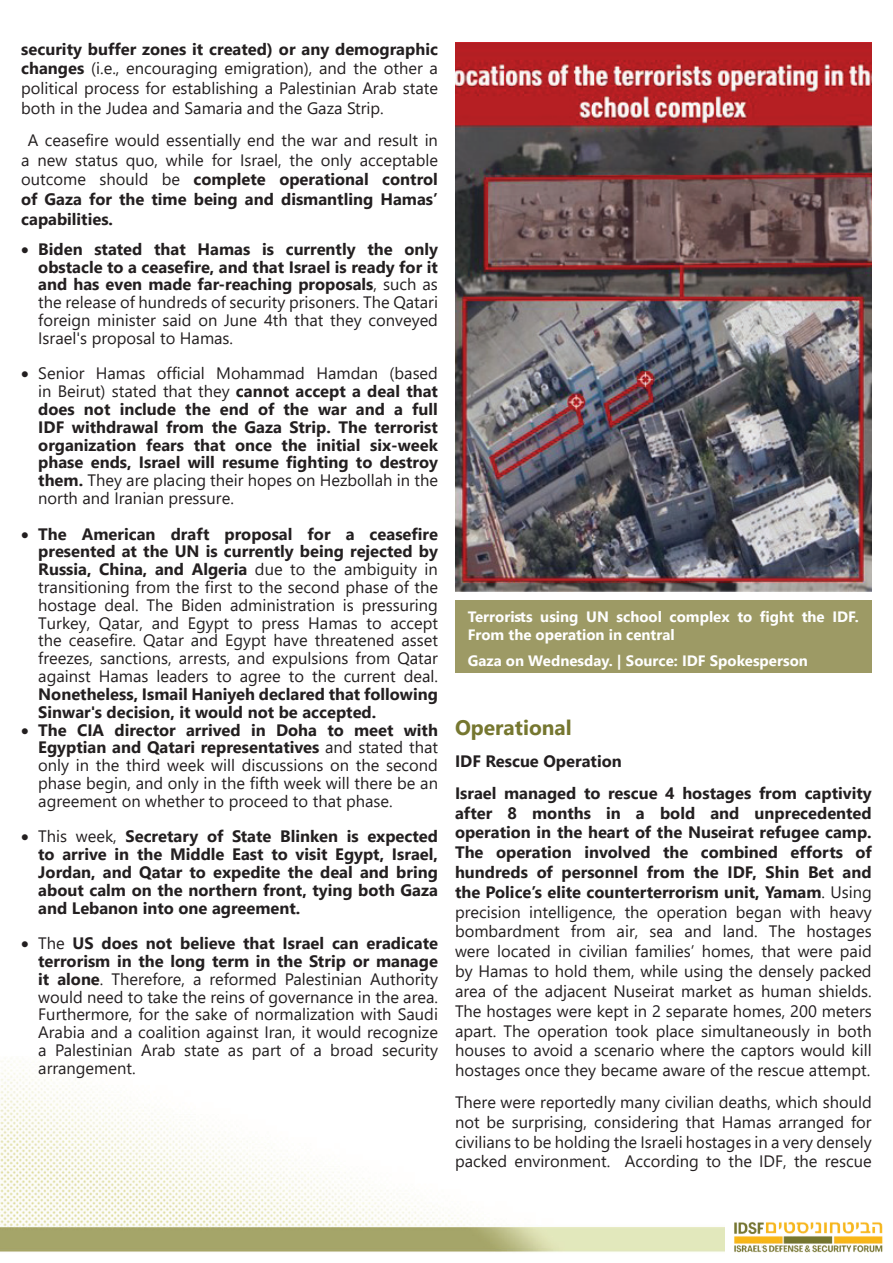
<style>
.page{position:relative;width:893px;height:1263px;background:#fff}
.page>*{position:absolute;margin:0;border:0;box-sizing:border-box;transform-origin:0 0}
.t1{font:700 21px "Segoe UI";color:#767730}
.t2{font:16.5px/17.9px "Segoe UI";color:#231f20;text-align:justify}
.t3{font:700 16.5px/17.9px "Segoe UI";color:#231f20;text-align:justify}
.t4{font:700 15px/18px "Segoe UI";color:#fff}
.s1{font-weight:700}
.s2{font-weight:400}
</style>
<div class="page">
<img style="left:0;top:1061px;width:725px;height:191px">
<img style="left:734px;top:1222px;width:149px;height:31px">
<img style="left:455px;top:43px;width:417px;height:549px">
<div style="left:455px;top:600px;width:417px;height:72px;background:#9d9a65"></div>
<p class="t2" style="left:21px;top:40px;width:418px;line-height:19.8px"><span class="s1">security buffer zones it created) or any demographic changes</span> (i.e., encouraging emigration), and the other a political process for establishing a Palestinian Arab state both in the Judea and Samaria and the Gaza Strip.</p>
<p class="t2" style="left:21px;top:131px;width:418px;line-height:19.8px;text-indent:6px">A ceasefire would essentially end the war and result in a new status quo, while for Israel, the only acceptable outcome should be <span class="s1">complete operational control of Gaza for the time being and dismantling Hamas’ capabilities.</span></p>
<p class="t2" style="left:38px;top:241px;width:401px;text-indent:-17px">• <span class="s1">Biden stated that Hamas is currently the only obstacle to a ceasefire, and that Israel is ready for it and has even made far-reaching proposals</span>, such as the release of hundreds of security prisoners. The Qatari foreign minister said on June 4th that they conveyed Israel's proposal to Hamas.</p>
<p class="t3" style="left:38px;top:366px;width:401px;text-indent:-17px">• <span class="s2">Senior Hamas official Mohammad Hamdan (based in Beirut) stated that they</span> cannot accept a deal that does not include the end of the war and a full IDF withdrawal from the Gaza Strip. The terrorist organization fears that once the initial six-week phase ends, Israel will resume fighting to destroy them. <span class="s2">They are placing their hopes on Hezbollah in the north and Iranian pressure.</span></p>
<p class="t2" style="left:38px;top:526px;width:401px;text-indent:-17px">• <span class="s1">The American draft proposal for a ceasefire presented at the UN is currently being rejected by Russia, China, and Algeria</span> due to the ambiguity in transitioning from the first to the second phase of the hostage deal. The Biden administration is pressuring Turkey, Qatar, and Egypt to press Hamas to accept the ceasefire. Qatar and Egypt have threatened asset freezes, sanctions, arrests, and expulsions from Qatar against Hamas leaders to agree to the current deal.</p>
<p class="t3" style="left:38px;top:687px;width:401px">Nonetheless, Ismail Haniyeh declared that following<br>Sinwar's decision, it would not be accepted.</p>
<p class="t2" style="left:38px;top:722px;width:401px;text-indent:-17px">• <span class="s1">The CIA director arrived in Doha to meet with Egyptian and Qatari representatives</span> and stated that only in the third week will discussions on the second phase begin, and only in the fifth week will there be an agreement on whether to proceed to that phase.</p>
<p class="t3" style="left:38px;top:829px;width:401px;text-indent:-17px">• <span class="s2">This week,</span> Secretary of State Blinken is expected to arrive in the Middle East to visit Egypt, Israel, Jordan, and Qatar to expedite the deal and bring about calm on the northern front, tying both Gaza and Lebanon into one agreement.</p>
<p class="t2" style="left:38px;top:936px;width:401px;text-indent:-17px">• The <span class="s1">US does not believe that Israel can eradicate terrorism in the long term in the Strip or manage it alone</span>. Therefore, a reformed Palestinian Authority would need to take the reins of governance in the area.<br>Furthermore, for the sake of normalization with Saudi Arabia and a coalition against Iran, it would recognize a Palestinian Arab state as part of a broad security arrangement.</p>
<p class="t4" style="left:468px;top:606px;width:393px">Terrorists using UN school complex to fight the IDF.<br>From the operation in central</p>
<p class="t4" style="left:468px;top:651px;width:342px">Gaza on Wednesday. | Source: IDF Spokesperson</p>
<p class="t1" style="left:455px;top:719px;width:118px">Operational</p>
<p class="t3" style="left:455px;top:747px;width:418px;line-height:31.8px">IDF Rescue Operation<br>Israel managed to rescue 4 hostages from captivity</p>
<p class="t2" style="left:455px;top:804px;width:418px;line-height:19.8px"><span class="s1">after 8 months in a bold and unprecedented operation in the heart of the Nuseirat refugee camp.<br>The operation involved the combined efforts of hundreds of personnel from the IDF, Shin Bet and the Police’s elite counterterrorism unit, Yamam</span>. Using precision intelligence, the operation began with heavy bombardment from air, sea and land. The hostages were located in civilian families’ homes, that were paid by Hamas to hold them, while using the densely packed area of the adjacent Nuseirat market as human shields.<br>The hostages were kept in 2 separate homes, 200 meters apart. The operation took place simultaneously in both houses to avoid a scenario where the captors would kill hostages once they became aware of the rescue attempt.</p>
<p class="t2" style="left:455px;top:1094px;width:418px;line-height:19.8px">There were reportedly many civilian deaths, which should not be surprising, considering that Hamas arranged for civilians to be holding the Israeli hostages in a very densely packed environment. According to the IDF, the rescue</p>
</div>
